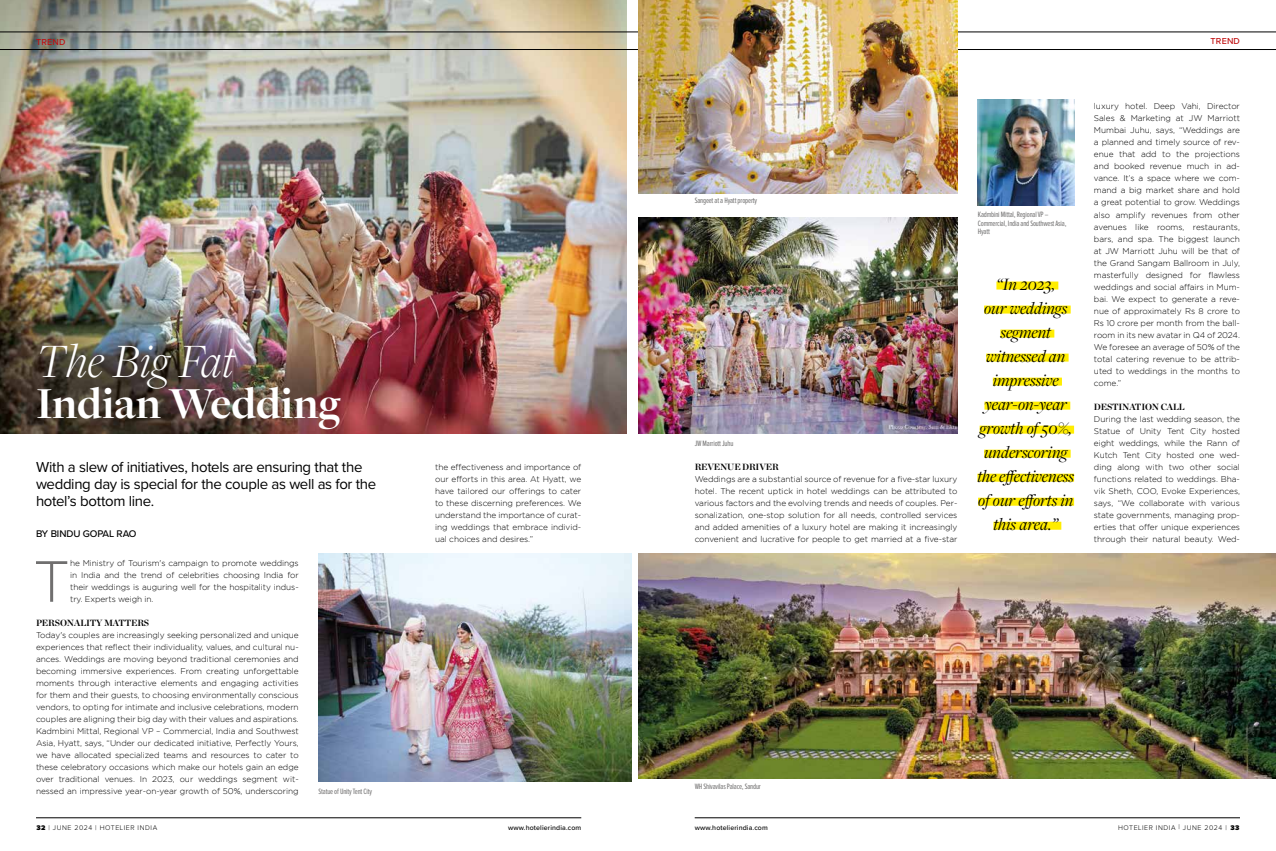
<style>
.page{position:relative;width:1276px;height:851px;background:#fff}
.page>*{position:absolute;margin:0;border:0;box-sizing:border-box;transform-origin:0 0}
.t1{font:300 57.9px "Gotham";color:#706f6f}
.t2{font:italic 300 49.8px "Freight Disp Pro";color:#fff}
.t3{font:700 45.9px "Freight Disp Pro";color:#fff}
.t4{font:italic 18px/24px "Freight Disp Pro";color:#000;text-align:center}
.t5{font:15px/17px "Proxima Nova";letter-spacing:-.025em;color:#000}
.t6{font:500 10px "Proxima Nova";letter-spacing:-.01em;color:#000}
.t7{font:700 9px "Chronicle Display";letter-spacing:-.015em;color:#000}
.t8{font:500 9px "Proxima Nova";letter-spacing:.02em;color:#c00d0e}
.t9{font:300 8.3px/12px "Gotham";letter-spacing:-.005em;color:#000;text-align:justify}
.t10{font:8px/8.5px "Proxima Nova Ex Cn";letter-spacing:-.02em;color:#706f6f}
.t11{font:300 7px "Proxima Nova";letter-spacing:.08em;color:#000}
.t12{font:500 7px "Proxima Nova";letter-spacing:.02em;color:#000}
.s1{font-weight:900}
</style>
<div class="page">
<img style="left:0;top:0;width:626px;height:433px">
<img style="left:638px;top:553px;width:638px;height:225px">
<img style="left:318px;top:553px;width:313px;height:228px">
<hr style="left:36px;top:817px;width:545px;height:1px;background:#000">
<hr style="left:694px;top:817px;width:546px;height:1px;background:#000">
<hr style="left:0;top:32px;width:638px;height:1px;background:#000">
<hr style="left:638px;top:32px;width:638px;height:1px;background:#000">
<hr style="left:0;top:49px;width:638px;height:1px;background:#000">
<hr style="left:638px;top:49px;width:638px;height:1px;background:#000">
<div style="left:996px;top:281px;width:62px;height:8px;background:#ffed00"></div>
<div style="left:984px;top:305px;width:86px;height:8px;background:#ffed00"></div>
<div style="left:1000px;top:329px;width:54px;height:8px;background:#ffed00"></div>
<div style="left:986px;top:353px;width:82px;height:8px;background:#ffed00"></div>
<div style="left:993px;top:377px;width:69px;height:8px;background:#ffed00"></div>
<div style="left:984px;top:401px;width:86px;height:8px;background:#ffed00"></div>
<div style="left:979px;top:425px;width:95px;height:8px;background:#ffed00"></div>
<div style="left:984px;top:449px;width:86px;height:8px;background:#ffed00"></div>
<div style="left:977px;top:473px;width:97px;height:8px;background:#ffed00"></div>
<div style="left:978px;top:497px;width:96px;height:8px;background:#ffed00"></div>
<div style="left:993px;top:521px;width:68px;height:8px;background:#ffed00"></div>
<img style="left:977px;top:99px;width:97px;height:106px">
<img style="left:638px;top:0;width:319px;height:193px">
<img style="left:638px;top:217px;width:319px;height:216px">
<p class="t8" style="left:36px;top:35px;width:31px">TREND</p>
<p class="t8" style="left:1210px;top:34px;width:31px">TREND</p>
<h2 class="t2" style="left:36px;top:328px;width:200px">The Big Fat</h2>
<h3 class="t3" style="left:36px;top:373px;width:306px">Indian Wedding</h3>
<h3 class="t5" style="left:36px;top:457px;width:342px">With a slew of initiatives, hotels are ensuring that the wedding day is special for the couple as well as for the hotel’s bottom line.</h3>
<p class="t6" style="left:36px;top:526px;width:102px">BY BINDU GOPAL RAO</p>
<h1 class="t1" style="left:33px;top:549px;width:39px">T</h1>
<p class="t9" style="left:70px;top:556px;width:230px">he Ministry of Tourism's campaign to promote weddings in India and the trend of celebrities choosing India for their weddings is auguring well for the hospitality indus&shy;try. Experts weigh in.</p>
<p class="t7" style="left:36px;top:615px;width:115px">PERSONALITY MATTERS</p>
<p class="t9" style="left:36px;top:628px;width:264px">Today's couples are increasingly seeking personalized and unique experiences that reflect their individuality, values, and cultural nu&shy;ances. Weddings are moving beyond traditional ceremonies and becoming immersive experiences. From creating unforgettable moments through interactive elements and engaging activities for them and their guests, to choosing environmentally conscious vendors, to opting for intimate and inclusive celebrations, modern couples are aligning their big day with their values and aspirations.<br>Kadmbini Mittal, Regional VP – Commercial, India and Southwest Asia, Hyatt, says, “Under our dedicated initiative, Perfectly Yours, we have allocated specialized teams and resources to cater to these celebratory occasions which make our hotels gain an edge over traditional venues. In 2023, our weddings segment wit&shy;nessed an impressive year-on-year growth of 50%, underscoring</p>
<p class="t10" style="left:318px;top:787px;width:55px">Statue of Unity Tent City</p>
<p class="t10" style="left:694px;top:196px;width:64px">Sangeet at a Hyatt property</p>
<p class="t10" style="left:694px;top:439px;width:40px">JW Marriott Juhu</p>
<p class="t9" style="left:435px;top:460px;width:148px">the effectiveness and importance of our efforts in this area. At Hyatt, we have tailored our offerings to cater to these discerning preferences. We understand the importance of curat&shy;ing weddings that embrace individ&shy;ual choices and desires.”</p>
<p class="t7" style="left:694px;top:459px;width:85px">REVENUE DRIVER</p>
<p class="t9" style="left:694px;top:472px;width:264px">Weddings are a substantial source of revenue for a five-star luxury hotel. The recent uptick in hotel weddings can be attributed to various factors and the evolving trends and needs of couples. Per&shy;sonalization, one-stop solution for all needs, controlled services and added amenities of a luxury hotel are making it increasingly convenient and lucrative for people to get married at a five-star</p>
<p class="t10" style="left:978px;top:211px;width:90px">Kadmbini Mittal, Regional VP –<br>Commercial, India and Southwest Asia,<br>Hyatt</p>
<h3 class="t4" style="left:977px;top:271px;width:98px">“In 2023,<br>our weddings segment witnessed an impressive year-on-year growth of 50%, underscoring the effectiveness of our efforts in this area.”</h3>
<p class="t9" style="left:1094px;top:100px;width:147px">luxury hotel. Deep Vahi, Director Sales &amp; Marketing at JW Marriott Mumbai Juhu, says, “Weddings are a planned and timely source of rev&shy;enue that add to the projections and booked revenue much in ad&shy;vance. It’s a space where we com&shy;mand a big market share and hold a great potential to grow. Weddings also amplify revenues from other avenues like rooms, restaurants, bars, and spa. The biggest launch at JW Marriott Juhu will be that of the Grand Sangam Ballroom in July, masterfully designed for flawless weddings and social affairs in Mum&shy;bai. We expect to generate a reve&shy;nue of approximately Rs 8 crore to Rs 10 crore per month from the ball&shy;room in its new avatar in Q4 of 2024.<br>We foresee an average of 50% of the total catering revenue to be attrib&shy;uted to weddings in the months to come.”</p>
<p class="t7" style="left:1094px;top:399px;width:92px">DESTINATION CALL</p>
<p class="t9" style="left:1094px;top:412px;width:147px">During the last wedding season, the Statue of Unity Tent City hosted eight weddings, while the Rann of Kutch Tent City hosted one wed&shy;ding along with two other social functions related to weddings. Bha&shy;vik Sheth, COO, Evoke Experiences, says, “We collaborate with various state governments, managing prop&shy;erties that offer unique experiences through their natural beauty. Wed-</p>
<p class="t10" style="left:694px;top:782px;width:68px">WH Shivavilas Palace, Sandur</p>
<p class="t11" style="left:36px;top:823px;width:122px"><span class="s1">32</span> | JUNE 2024 | HOTELIER INDIA</p>
<p class="t12" style="left:508px;top:822px;width:75px">www.hotelierindia.com</p>
<p class="t12" style="left:694px;top:822px;width:75px">www.hotelierindia.com</p>
<p class="t11" style="left:1118px;top:823px;width:123px">HOTELIER INDIA | JUNE 2024 | <span class="s1">33</span></p>
</div>
